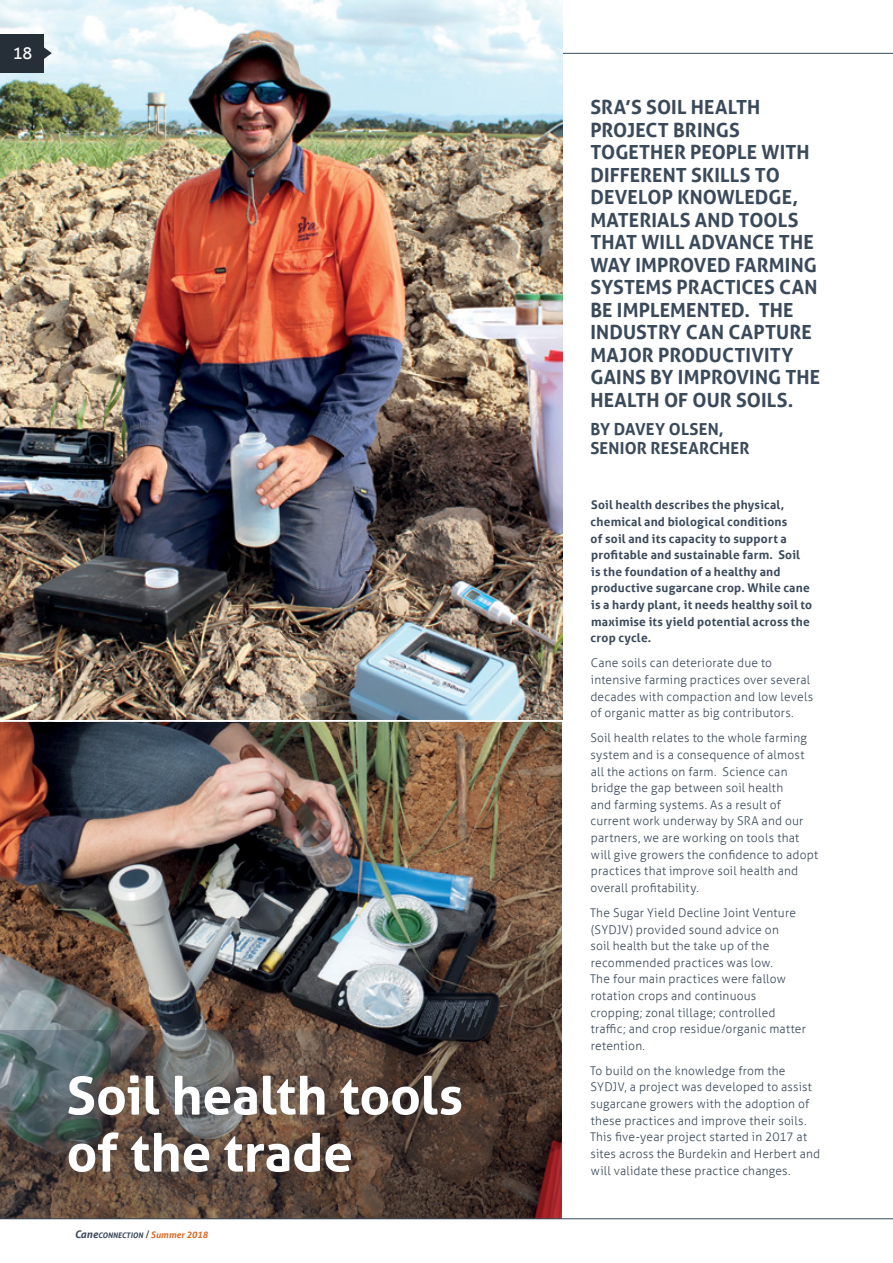
<style>
.page{position:relative;width:893px;height:1263px;background:#fff}
.page>*{position:absolute;margin:0;border:0;box-sizing:border-box;transform-origin:0 0}
.t1{font:700 52.5px/57px "Aller";letter-spacing:-.005em;color:#fff}
.t2{font:700 19.5px/22.5px "Aller";letter-spacing:.005em;color:#3b4a5b}
.t3{font:700 16.5px/19.5px "Aller";letter-spacing:.01em;color:#3b4a5b}
.t4{font:16.5px "Aller";color:#fff}
.t5{font:300 12px/16.6px "Aller";letter-spacing:.015em;color:#3b4a5b}
.t6{font:700 12px/16.6px "Aller";letter-spacing:.015em;color:#3b4a5b}
.t7{font:italic 700 7.65px "Aller";color:#3b4a5b}
.s1{font-size:10.5px}
.s2{font-weight:400;font-style:normal;font-size:10.5px}
.s3{font-size:9px;color:#d96b27}
</style>
<div class="page">
<img style="left:0;top:722px;width:561px;height:496px">
<hr style="left:562px;top:53px;width:331px;height:1px;background:#3b4a5b">
<img style="left:0;top:0;width:563px;height:720px">
<svg style="left:0;top:1030px;width:461px;height:188px;background:#584f49"></svg>
<div style="left:58px;top:1064px;width:415px;height:120px;background:#262f38;opacity:.3"></div>
<hr style="left:0;top:1218px;width:893px;height:1px;background:#3b4a5b">
<svg style="left:44px;top:46px;width:8px;height:14px"></svg>
<div style="left:0;top:34px;width:44px;height:39px;background:#262f38"></div>
<h3 class="t4" style="left:13px;top:44px;width:21px">18</h3>
<h1 class="t1" style="left:67px;top:1067px;width:398px">Soil health tools of the trade</h1>
<p class="t7" style="left:75px;top:1231px;width:135px"><span class="s1">Cane</span>CONNECTION <span class="s2">/</span><span class="s3">Summer 2018</span></p>
<p class="t2" style="left:590px;top:96px;width:231px">SRA’S SOIL HEALTH<br>PROJECT BRINGS<br>TOGETHER PEOPLE WITH<br>DIFFERENT SKILLS TO<br>DEVELOP KNOWLEDGE,<br>MATERIALS AND TOOLS<br>THAT WILL ADVANCE THE<br>WAY IMPROVED FARMING<br>SYSTEMS PRACTICES CAN<br>BE IMPLEMENTED. THE<br>INDUSTRY CAN CAPTURE<br>MAJOR PRODUCTIVITY<br>GAINS BY IMPROVING THE<br>HEALTH OF OUR SOILS.</p>
<h3 class="t3" style="left:590px;top:419px;width:161px">BY DAVEY OLSEN,<br>SENIOR RESEARCHER</h3>
<p class="t6" style="left:591px;top:497px;width:223px">Soil health describes the physical, chemical and biological conditions<br>of soil and its capacity to support a profitable and sustainable farm. Soil<br>is the foundation of a healthy and productive sugarcane crop. While cane is a hardy plant, it needs healthy soil to maximise its yield potential across the crop cycle.</p>
<p class="t5" style="left:590px;top:655px;width:224px">Cane soils can deteriorate due to intensive farming practices over several decades with compaction and low levels of organic matter as big contributors.</p>
<p class="t5" style="left:590px;top:730px;width:229px">Soil health relates to the whole farming system and is a consequence of almost all the actions on farm. Science can bridge the gap between soil health<br>and farming systems. As a result of current work underway by SRA and our partners, we are working on tools that will give growers the confidence to adopt practices that improve soil health and overall profitability.</p>
<p class="t5" style="left:590px;top:904px;width:217px">The Sugar Yield Decline Joint Venture (SYDJV) provided sound advice on<br>soil health but the take up of the recommended practices was low.<br>The four main practices were fallow rotation crops and continuous cropping; zonal tillage; controlled traffic; and crop residue/organic matter retention.</p>
<p class="t5" style="left:590px;top:1062px;width:232px">To build on the knowledge from the SYDJV, a project was developed to assist sugarcane growers with the adoption of these practices and improve their soils.<br>This five-year project started in 2017 at sites across the Burdekin and Herbert and will validate these practice changes.</p>
</div>
